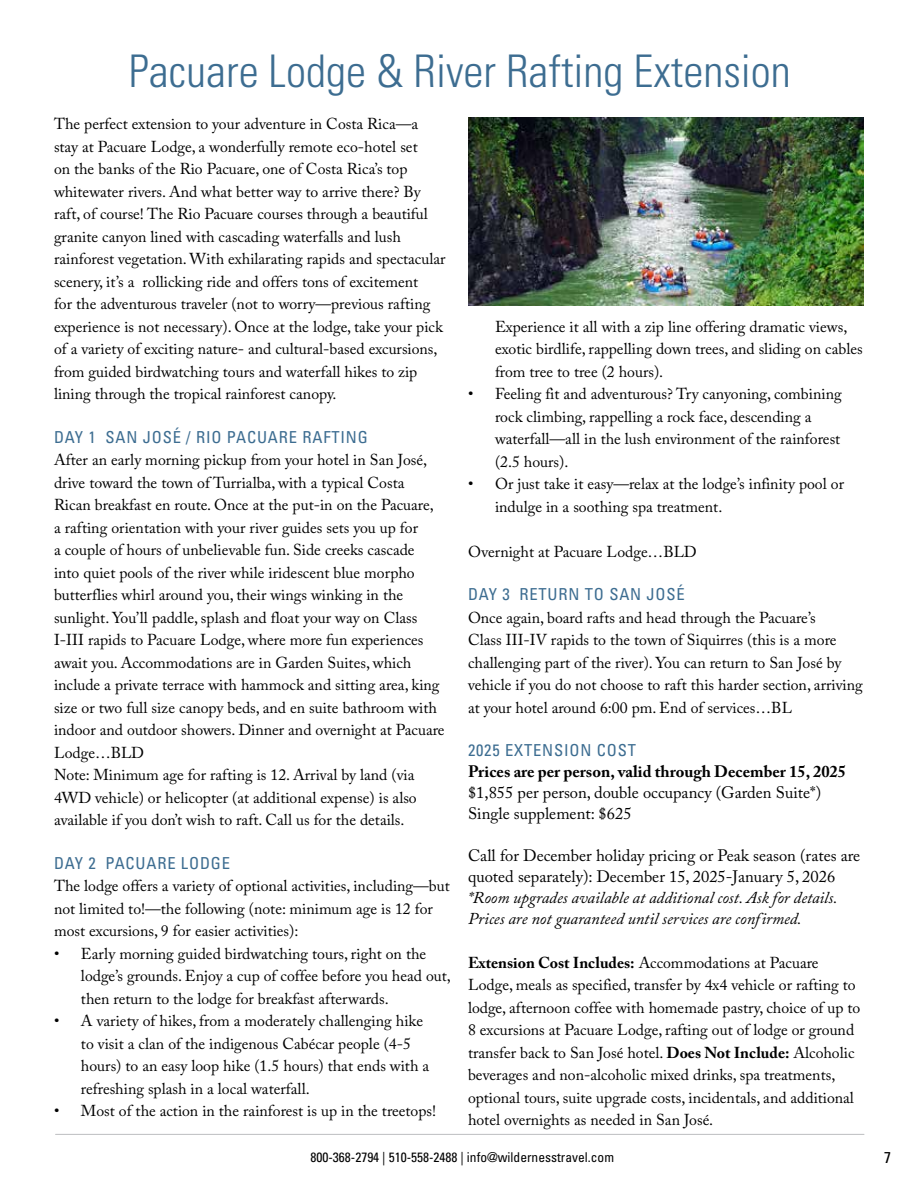
<style>
.page{position:relative;width:918px;height:1188px;background:#fff}
.page>*{position:absolute;margin:0;border:0;box-sizing:border-box;transform-origin:0 0}
.t1{font:300 condensed 45px "Univers LT Std";color:#3d6d91}
.t2{font:16.5px/21px "Adobe Caslon Pro";color:#000}
.t3{font:italic 16.5px/21px "Adobe Caslon Pro";color:#000}
.t4{font:condensed 16.5px "Univers LT Std";letter-spacing:.05em;color:#3d6d91}
.t5{font:700 16.5px "Adobe Caslon Pro";color:#000}
.t6{font:15.75px/22.5px "Adobe Caslon Pro";color:#000}
.t7{font:condensed 15.75px "Univers LT Std";color:#000}
.t8{font:condensed 13.5px "Univers LT Std";color:#000}
.s1{font-weight:700}
</style>
<div class="page">
<hr style="left:56px;top:1134px;width:808px;height:1px;background:#bcbec0">
<img style="left:468px;top:117px;width:396px;height:189px">
<h1 class="t1" style="left:129px;top:44px;width:664px">Pacuare Lodge &amp; River Rafting Extension</h1>
<p class="t6" style="left:54px;top:112px;width:393px">The perfect extension to your adventure in Costa Rica—a stay at Pacuare Lodge, a wonderfully remote eco-hotel set<br>on the banks of the Rio Pacuare, one of Costa Rica’s top whitewater rivers. And what better way to arrive there? By raft, of course! The Rio Pacuare courses through a beautiful granite canyon lined with cascading waterfalls and lush rainforest vegetation. With exhilarating rapids and spectacular scenery, it’s a rollicking ride and offers tons of excitement<br>for the adventurous traveler (not to worry—previous rafting experience is not necessary). Once at the lodge, take your pick of a variety of exciting nature- and cultural-based excursions, from guided birdwatching tours and waterfall hikes to zip lining through the tropical rainforest canopy.</p>
<p class="t4" style="left:54px;top:426px;width:315px">DAY 1 SAN JOSÉ / RIO PACUARE RAFTING</p>
<p class="t6" style="left:54px;top:448px;width:392px">After an early morning pickup from your hotel in San José, drive toward the town of Turrialba, with a typical Costa Rican breakfast en route. Once at the put-in on the Pacuare,<br>a rafting orientation with your river guides sets you up for<br>a couple of hours of unbelievable fun. Side creeks cascade<br>into quiet pools of the river while iridescent blue morpho butterflies whirl around you, their wings winking in the sunlight. You’ll paddle, splash and float your way on Class I-III rapids to Pacuare Lodge, where more fun experiences await you. Accommodations are in Garden Suites, which include a private terrace with hammock and sitting area, king size or two full size canopy beds, and en suite bathroom with indoor and outdoor showers. Dinner and overnight at Pacuare Lodge…BLD<br>Note: Minimum age for rafting is 12. Arrival by land (via 4WD vehicle) or helicopter (at additional expense) is also available if you don’t wish to raft. Call us for the details.</p>
<p class="t4" style="left:54px;top:852px;width:178px">DAY 2 PACUARE LODGE</p>
<p class="t6" style="left:54px;top:874px;width:397px">The lodge offers a variety of optional activities, including—but not limited to!—the following (note: minimum age is 12 for most excursions, 9 for easier activities):</p>
<p class="t6" style="left:81px;top:942px;width:371px;text-indent:-27px">• Early morning guided birdwatching tours, right on the lodge’s grounds. Enjoy a cup of coffee before you head out, then return to the lodge for breakfast afterwards.</p>
<p class="t6" style="left:81px;top:1009px;width:350px;text-indent:-27px">• A variety of hikes, from a moderately challenging hike to visit a clan of the indigenous Cabécar people (4-5 hours) to an easy loop hike (1.5 hours) that ends with a refreshing splash in a local waterfall.</p>
<p class="t6" style="left:54px;top:1099px;width:384px">• Most of the action in the rainforest is up in the treetops!</p>
<p class="t6" style="left:495px;top:315px;width:369px">Experience it all with a zip line offering dramatic views, exotic birdlife, rappelling down trees, and sliding on cables from tree to tree (2 hours).</p>
<p class="t6" style="left:495px;top:383px;width:348px;text-indent:-27px">• Feeling fit and adventurous? Try canyoning, combining rock climbing, rappelling a rock face, descending a waterfall—all in the lush environment of the rainforest (2.5 hours).</p>
<p class="t6" style="left:495px;top:473px;width:351px;text-indent:-27px">• Or just take it easy—relax at the lodge’s infinity pool or indulge in a soothing spa treatment.</p>
<p class="t6" style="left:468px;top:540px;width:230px">Overnight at Pacuare Lodge…BLD</p>
<p class="t4" style="left:468px;top:584px;width:218px">DAY 3 RETURN TO SAN JOSÉ</p>
<p class="t6" style="left:468px;top:606px;width:396px">Once again, board rafts and head through the Pacuare’s<br>Class III-IV rapids to the town of Siquirres (this is a more challenging part of the river). You can return to San José by vehicle if you do not choose to raft this harder section, arriving at your hotel around 6:00 pm. End of services…BL</p>
<p class="t4" style="left:468px;top:740px;width:169px">2025 EXTENSION COST</p>
<p class="t5" style="left:468px;top:762px;width:380px">Prices are per person, valid through December 15, 2025</p>
<p class="t2" style="left:468px;top:782px;width:355px">$1,855 per person, double occupancy (Garden Suite*)<br>Single supplement: $625</p>
<p class="t2" style="left:468px;top:845px;width:394px">Call for December holiday pricing or Peak season (rates are quoted separately): December 15, 2025-January 5, 2026</p>
<p class="t3" style="left:468px;top:887px;width:371px">*Room upgrades available at additional cost. Ask for details.<br>Prices are not guaranteed until services are confirmed.</p>
<p class="t6" style="left:468px;top:951px;width:394px"><span class="s1">Extension Cost Includes:</span> Accommodations at Pacuare Lodge, meals as specified, transfer by 4x4 vehicle or rafting to lodge, afternoon coffee with homemade pastry, choice of up to 8 excursions at Pacuare Lodge, rafting out of lodge or ground transfer back to San José hotel. <span class="s1">Does Not Include:</span> Alcoholic beverages and non-alcoholic mixed drinks, spa treatments, optional tours, suite upgrade costs, incidentals, and additional hotel overnights as needed in San José.</p>
<p class="t8" style="left:310px;top:1149px;width:305px">800-368-2794 | 510-558-2488 | info@wildernesstravel.com</p>
<p class="t7" style="left:884px;top:1148px;width:8px">7</p>
</div>
